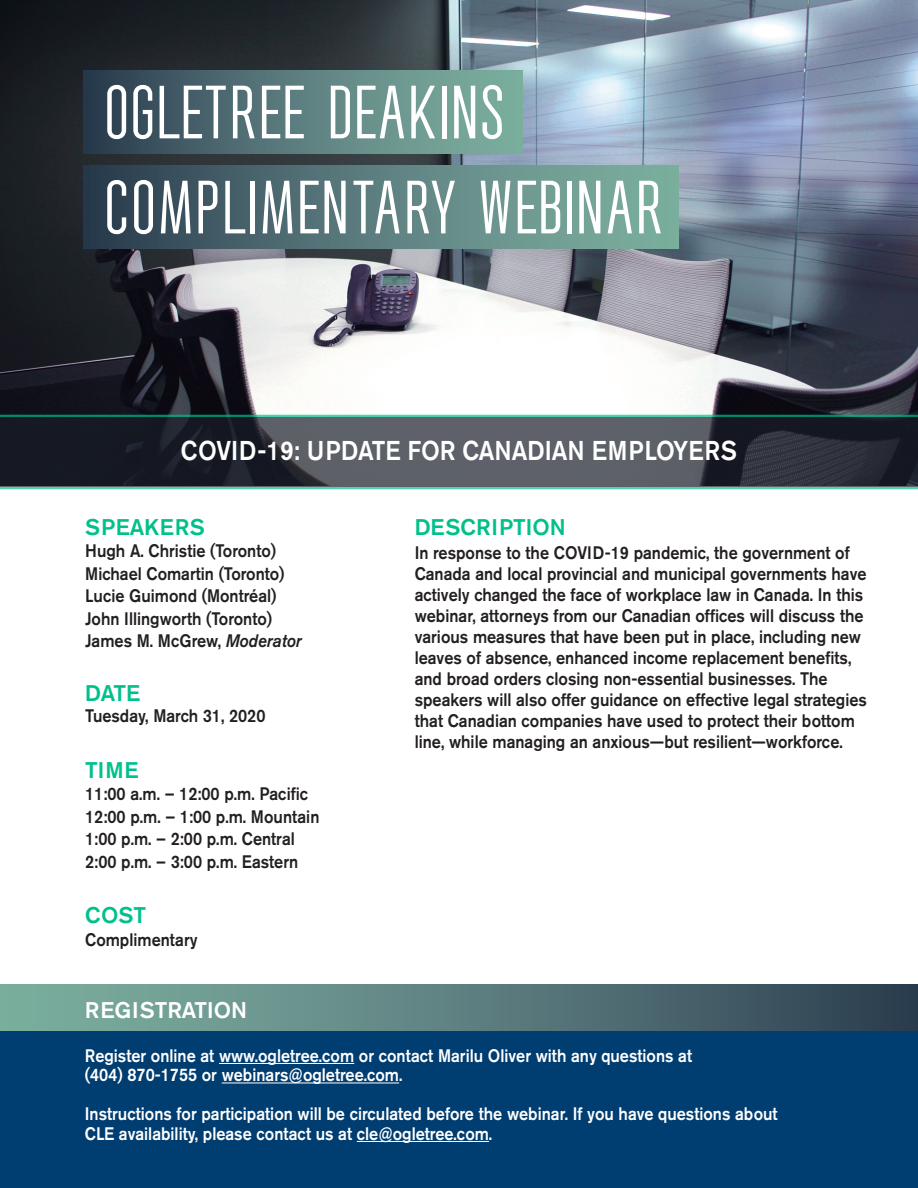
<style>
.page{position:relative;width:918px;height:1188px;background:#fff}
.page>*{position:absolute;margin:0;border:0;box-sizing:border-box;transform-origin:0 0}
.t1{font:63.15px "Wearetrippin Short";color:#fff}
.t2{font:500 27px "Akzidenz Grotesk BE";color:#fff;scale:.9 1}
.t3{font:500 22.5px "Akzidenz Grotesk BE";color:#00c08c}
.t4{font:500 22.5px "Akzidenz Grotesk BE";color:#fff}
.t5{font:500 22.5px "Akzidenz Grotesk BE";letter-spacing:.02em;color:#00c08c}
.t6{font:500 18px/21px "Akzidenz Grotesk BE";color:#231f20;scale:.9 1}
.t7{font:500 18px/19.5px "Akzidenz Grotesk BE";color:#fff;scale:.9 1}
.s1{font-style:italic}
</style>
<div class="page">
<img style="left:0;top:0;width:918px;height:415px">
<svg style="left:0;top:415px;width:918px;height:74px;background:#3a444b"></svg>
<div style="left:84px;top:70px;width:439px;height:83px;background:linear-gradient(to right,#2e3f52,#84b8a6)"></div>
<div style="left:84px;top:166px;width:594px;height:82px;background:linear-gradient(to right,#2e3f52,#84b7a6)"></div>
<div style="left:0;top:1029px;width:918px;height:159px;background:#003d71"></div>
<div style="left:0;top:985px;width:918px;height:46px;background:linear-gradient(to right,#83b7a5,#314355)"></div>
<hr style="left:219px;top:1063px;width:135px;height:1px;background:#fff">
<hr style="left:222px;top:1083px;width:177px;height:1px;background:#fff">
<hr style="left:357px;top:1141px;width:132px;height:1px;background:#fff">
<p class="t1" style="left:104px;top:71px;width:403px">OGLETREE DEAKINS</p>
<p class="t1" style="left:104px;top:166px;width:562px">COMPLIMENTARY WEBINAR</p>
<p class="t2" style="left:181px;top:434px;width:619px">COVID-19: UPDATE FOR CANADIAN EMPLOYERS</p>
<p class="t5" style="left:85px;top:513px;width:121px">SPEAKERS</p>
<p class="t6" style="left:85px;top:540px;width:214px">Hugh A. Christie (Toronto)</p>
<p class="t6" style="left:85px;top:563px;width:223px">Michael Comartin (Toronto)</p>
<p class="t6" style="left:85px;top:585px;width:214px">Lucie Guimond (Montréal)</p>
<p class="t6" style="left:85px;top:608px;width:209px">John Illingworth (Toronto)</p>
<p class="t6" style="left:85px;top:630px;width:242px">James M. McGrew, <span class="s1">Moderator</span></p>
<p class="t3" style="left:85px;top:680px;width:56px">DATE</p>
<p class="t6" style="left:85px;top:705px;width:202px">Tuesday, March 31, 2020</p>
<p class="t3" style="left:85px;top:756px;width:55px">TIME</p>
<p class="t6" style="left:85px;top:783px;width:249px">11:00 a.m. – 12:00 p.m. Pacific</p>
<p class="t6" style="left:85px;top:806px;width:262px">12:00 p.m. – 1:00 p.m. Mountain</p>
<p class="t6" style="left:85px;top:828px;width:234px">1:00 p.m. – 2:00 p.m. Central</p>
<p class="t6" style="left:85px;top:851px;width:238px">2:00 p.m. – 3:00 p.m. Eastern</p>
<p class="t3" style="left:85px;top:902px;width:62px">COST</p>
<p class="t6" style="left:85px;top:929px;width:126px">Complimentary</p>
<p class="t3" style="left:415px;top:513px;width:152px">DESCRIPTION</p>
<p class="t6" style="left:415px;top:542px;width:504px">In response to the COVID-19 pandemic, the government of Canada and local provincial and municipal governments have actively changed the face of workplace law in Canada. In this webinar, attorneys from our Canadian offices will discuss the various measures that have been put in place, including new leaves of absence, enhanced income replacement benefits, and broad orders closing non-essential businesses. The speakers will also offer guidance on effective legal strategies that Canadian companies have used to protect their bottom line, while managing an anxious—but resilient—workforce.</p>
<p class="t4" style="left:85px;top:997px;width:164px">REGISTRATION</p>
<p class="t7" style="left:85px;top:1045px;width:676px">Register online at www.ogletree.com or contact Marilu Oliver with any questions at</p>
<p class="t7" style="left:85px;top:1065px;width:354px">(404) 870-1755 or webinars@ogletree.com.</p>
<p class="t7" style="left:85px;top:1104px;width:771px">Instructions for participation will be circulated before the webinar. If you have questions about<br>CLE availability, please contact us at cle@ogletree.com.</p>
</div>
